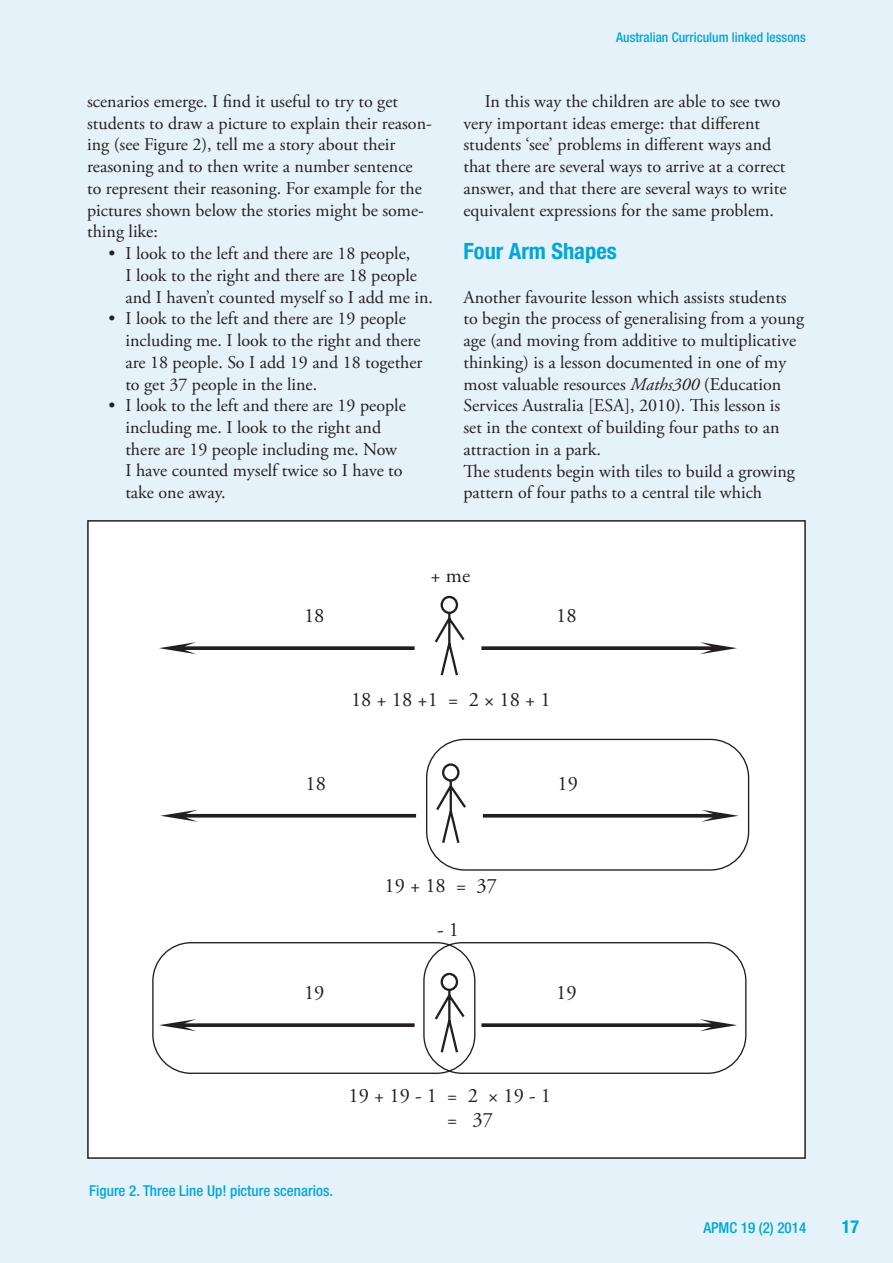
<style>
.page{position:relative;width:893px;height:1263px;background:#e5f2f9}
.page>*{position:absolute;margin:0;border:0;box-sizing:border-box;transform-origin:0 0}
.t1{font:700 condensed 22.5px "Helvetica Neue";color:#00a7d7}
.t2{font:20.55px/24.6px "Adobe Garamond Pro";color:#231f20}
.t3{font:18px/21.8px "Adobe Garamond Pro";color:#231f20}
.t4{font:700 condensed 18px "Helvetica Neue";color:#00a7d7}
.t5{font:500 condensed 15px "Helvetica Neue";color:#00a7d7}
.t6{font:500 condensed 13.5px "Helvetica Neue";color:#00a7d7}
.s1{font-style:italic}
</style>
<div class="page">
<div style="left:88px;top:521px;width:717px;height:637px;background:#fff"></div>
<svg style="left:434px;top:595px;width:31px;height:81px"></svg>
<svg style="left:159px;top:642px;width:256px;height:12px"></svg>
<svg style="left:481px;top:642px;width:256px;height:12px"></svg>
<div style="left:426px;top:739px;width:323px;height:132px;border:1px solid #231f20;border-radius:38px"></div>
<svg style="left:436px;top:763px;width:30px;height:80px"></svg>
<svg style="left:160px;top:810px;width:256px;height:12px"></svg>
<svg style="left:483px;top:810px;width:256px;height:12px"></svg>
<div style="left:423px;top:942px;width:323px;height:132px;border:1px solid #231f20;border-radius:38px"></div>
<svg style="left:434px;top:972px;width:31px;height:81px"></svg>
<svg style="left:159px;top:1019px;width:256px;height:12px"></svg>
<svg style="left:481px;top:1019px;width:256px;height:12px"></svg>
<div style="left:152px;top:942px;width:323px;height:132px;border:1px solid #231f20;border-radius:38px"></div>
<p class="t3" style="left:87px;top:91px;width:346px">scenarios emerge. I find it useful to try to get students to draw a picture to explain their reason&shy;ing (see Figure 2), tell me a story about their reasoning and to then write a number sentence<br>to represent their reasoning. For example for the pictures shown below the stories might be some&shy;thing like:</p>
<p class="t3" style="left:125px;top:243px;width:309px;text-indent:-17px">• I look to the left and there are 18 people,<br>I look to the right and there are 18 people and I haven’t counted myself so I add me in.</p>
<p class="t3" style="left:125px;top:308px;width:299px;text-indent:-17px">• I look to the left and there are 19 people including me. I look to the right and there are 18 people. So I add 19 and 18 together to get 37 people in the line.</p>
<p class="t3" style="left:125px;top:395px;width:282px;text-indent:-17px">• I look to the left and there are 19 people including me. I look to the right and there are 19 people including me. Now<br>I have counted myself twice so I have to take one away.</p>
<p class="t6" style="left:616px;top:30px;width:191px">Australian Curriculum linked lessons</p>
<p class="t6" style="left:711px;top:30px;width:96px">Right page header</p>
<p class="t3" style="left:463px;top:91px;width:325px;text-indent:21px">In this way the children are able to see two very important ideas emerge: that different students ‘see’ problems in different ways and that there are several ways to arrive at a correct answer, and that there are several ways to write equivalent expressions for the same problem.</p>
<p class="t1" style="left:463px;top:237px;width:155px">Four Arm Shapes</p>
<p class="t3" style="left:463px;top:287px;width:342px">Another favourite lesson which assists students to begin the process of generalising from a young age (and moving from additive to multiplicative thinking) is a lesson documented in one of my most valuable resources <span class="s1">Maths300</span> (Education Services Australia [ESA], 2010). This lesson is<br>set in the context of building four paths to an attraction in a park.<br>The students begin with tiles to build a growing pattern of four paths to a central tile which</p>
<p class="t2" style="left:431px;top:564px;width:41px">+ me</p>
<p class="t2" style="left:304px;top:604px;width:22px">18</p>
<p class="t2" style="left:556px;top:604px;width:22px">18</p>
<p class="t2" style="left:351px;top:688px;width:201px">18 + 18 +1 = 2 × 18 + 1</p>
<p class="t2" style="left:305px;top:771px;width:22px">18</p>
<p class="t2" style="left:558px;top:771px;width:22px">19</p>
<p class="t2" style="left:384px;top:873px;width:114px">19 + 18 = 37</p>
<p class="t2" style="left:437px;top:917px;width:23px">- 1</p>
<p class="t2" style="left:304px;top:981px;width:22px">19</p>
<p class="t2" style="left:556px;top:981px;width:22px">19</p>
<p class="t2" style="left:447px;top:1083px;width:106px;text-indent:-98px">19 + 19 - 1 = 2 × 19 - 1 = 37</p>
<p class="t5" style="left:89px;top:1181px;width:245px">Figure 2. Three Line Up! picture scenarios.</p>
<p class="t5" style="left:703px;top:1219px;width:104px">APMC 19 (2) 2014</p>
<p class="t4" style="left:842px;top:1216px;width:19px">17</p>
</div>
